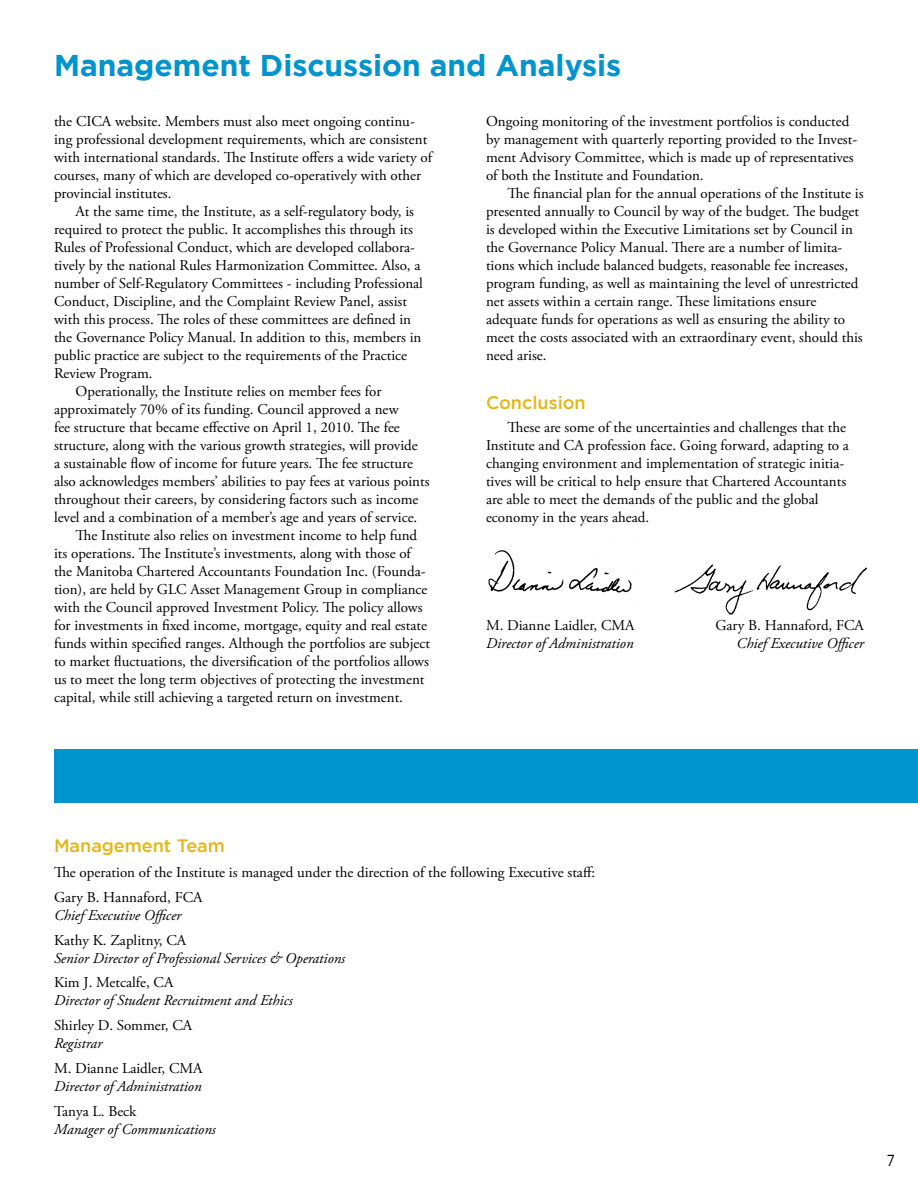
<style>
.page{position:relative;width:918px;height:1188px;background:#fff}
.page>*{position:absolute;margin:0;border:0;box-sizing:border-box;transform-origin:0 0}
.t1{font:700 30px "Gotham";color:#0094ce}
.t2{font:500 18px "Gotham";color:#e7b513}
.t3{font:15.9px "Gotham";color:#000;scale:.85 1}
.t4{font:15px/18px "Adobe Garamond Pro";color:#000}
.t5{font:italic 15px "Adobe Garamond Pro";color:#000}
</style>
<div class="page">
<img style="left:488px;top:539px;width:151px;height:63px">
<img style="left:674px;top:564px;width:193px;height:51px">
<div style="left:54px;top:749px;width:864px;height:54px;background:#0094ce"></div>
<h1 class="t1" style="left:54px;top:48px;width:569px">Management Discussion and Analysis</h1>
<p class="t4" style="left:54px;top:113px;width:381px">the CICA website. Members must also meet ongoing continu&shy;ing professional development requirements, which are consistent with international standards. The Institute offers a wide variety of courses, many of which are developed co-operatively with other provincial institutes.</p>
<p class="t4" style="left:76px;top:203px;width:340px">At the same time, the Institute, as a self-regulatory body, is</p>
<p class="t4" style="left:54px;top:221px;width:361px">required to protect the public. It accomplishes this through its</p>
<p class="t4" style="left:54px;top:239px;width:363px">Rules of Professional Conduct, which are developed collabora-</p>
<p class="t4" style="left:54px;top:257px;width:368px">tively by the national Rules Harmonization Committee. Also, a</p>
<p class="t4" style="left:54px;top:275px;width:370px">number of Self-Regulatory Committees - including Professional</p>
<p class="t4" style="left:54px;top:293px;width:355px">Conduct, Discipline, and the Complaint Review Panel, assist</p>
<p class="t4" style="left:54px;top:311px;width:359px">with this process. The roles of these committees are defined in</p>
<p class="t4" style="left:54px;top:329px;width:369px">the Governance Policy Manual. In addition to this, members in</p>
<p class="t4" style="left:54px;top:347px;width:355px">public practice are subject to the requirements of the Practice</p>
<p class="t4" style="left:54px;top:365px;width:98px">Review Program.</p>
<p class="t4" style="left:76px;top:383px;width:307px">Operationally, the Institute relies on member fees for</p>
<p class="t4" style="left:54px;top:401px;width:346px">approximately 70% of its funding. Council approved a new</p>
<p class="t4" style="left:54px;top:419px;width:347px">fee structure that became effective on April 1, 2010. The fee</p>
<p class="t4" style="left:54px;top:437px;width:365px">structure, along with the various growth strategies, will provide</p>
<p class="t4" style="left:54px;top:455px;width:360px">a sustainable flow of income for future years. The fee structure</p>
<p class="t4" style="left:54px;top:473px;width:377px">also acknowledges members’ abilities to pay fees at various points</p>
<p class="t4" style="left:54px;top:491px;width:366px">throughout their careers, by considering factors such as income</p>
<p class="t4" style="left:54px;top:509px;width:363px">level and a combination of a member’s age and years of service.</p>
<p class="t4" style="left:76px;top:527px;width:343px">The Institute also relies on investment income to help fund</p>
<p class="t4" style="left:54px;top:545px;width:360px">its operations. The Institute’s investments, along with those of</p>
<p class="t4" style="left:54px;top:563px;width:373px">the Manitoba Chartered Accountants Foundation Inc. (Founda-</p>
<p class="t4" style="left:54px;top:581px;width:375px">tion), are held by GLC Asset Management Group in compliance</p>
<p class="t4" style="left:54px;top:599px;width:370px">with the Council approved Investment Policy. The policy allows</p>
<p class="t4" style="left:54px;top:617px;width:375px">for investments in fixed income, mortgage, equity and real estate</p>
<p class="t4" style="left:54px;top:635px;width:378px">funds within specified ranges. Although the portfolios are subject</p>
<p class="t4" style="left:54px;top:653px;width:376px">to market fluctuations, the diversification of the portfolios allows</p>
<p class="t4" style="left:54px;top:671px;width:372px">us to meet the long term objectives of protecting the investment</p>
<p class="t4" style="left:54px;top:689px;width:348px">capital, while still achieving a targeted return on investment.</p>
<p class="t4" style="left:486px;top:113px;width:373px">Ongoing monitoring of the investment portfolios is conducted by management with quarterly reporting provided to the Invest&shy;ment Advisory Committee, which is made up of representatives of both the Institute and Foundation.</p>
<p class="t4" style="left:486px;top:185px;width:379px;text-indent:22px">The financial plan for the annual operations of the Institute is presented annually to Council by way of the budget. The budget is developed within the Executive Limitations set by Council in the Governance Policy Manual. There are a number of limita&shy;tions which include balanced budgets, reasonable fee increases, program funding, as well as maintaining the level of unrestricted net assets within a certain range. These limitations ensure adequate funds for operations as well as ensuring the ability to meet the costs associated with an extraordinary event, should this need arise.</p>
<p class="t2" style="left:486px;top:392px;width:101px">Conclusion</p>
<p class="t4" style="left:486px;top:419px;width:365px;text-indent:22px">These are some of the uncertainties and challenges that the Institute and CA profession face. Going forward, adapting to a changing environment and implementation of strategic initia&shy;tives will be critical to help ensure that Chartered Accountants are able to meet the demands of the public and the global economy in the years ahead.</p>
<p class="t4" style="left:486px;top:617px;width:150px">M. Dianne Laidler, CMA</p>
<p class="t4" style="left:715px;top:617px;width:150px">Gary B. Hannaford, FCA</p>
<p class="t5" style="left:486px;top:634px;width:149px">Director of Administration</p>
<p class="t5" style="left:737px;top:634px;width:129px">Chief Executive Officer</p>
<p class="t2" style="left:54px;top:836px;width:172px">Management Team</p>
<p class="t4" style="left:54px;top:861px;width:543px;line-height:24.8px">The operation of the Institute is managed under the direction of the following Executive staff:<br>Gary B. Hannaford, FCA</p>
<p class="t5" style="left:54px;top:906px;width:129px">Chief Executive Officer</p>
<p class="t4" style="left:54px;top:931px;width:134px">Kathy K. Zaplitny, CA</p>
<p class="t5" style="left:54px;top:949px;width:293px">Senior Director of Professional Services &amp; Operations</p>
<p class="t4" style="left:54px;top:974px;width:121px">Kim J. Metcalfe, CA</p>
<p class="t5" style="left:54px;top:992px;width:240px">Director of Student Recruitment and Ethics</p>
<p class="t4" style="left:54px;top:1017px;width:140px">Shirley D. Sommer, CA</p>
<p class="t5" style="left:54px;top:1034px;width:50px">Registrar</p>
<p class="t4" style="left:54px;top:1060px;width:150px">M. Dianne Laidler, CMA</p>
<p class="t5" style="left:54px;top:1077px;width:149px">Director of Administration</p>
<p class="t4" style="left:54px;top:1102px;width:84px">Tanya L. Beck</p>
<p class="t5" style="left:54px;top:1120px;width:163px">Manager of Communications</p>
<p class="t3" style="left:887px;top:1152px;width:11px">7</p>
</div>
